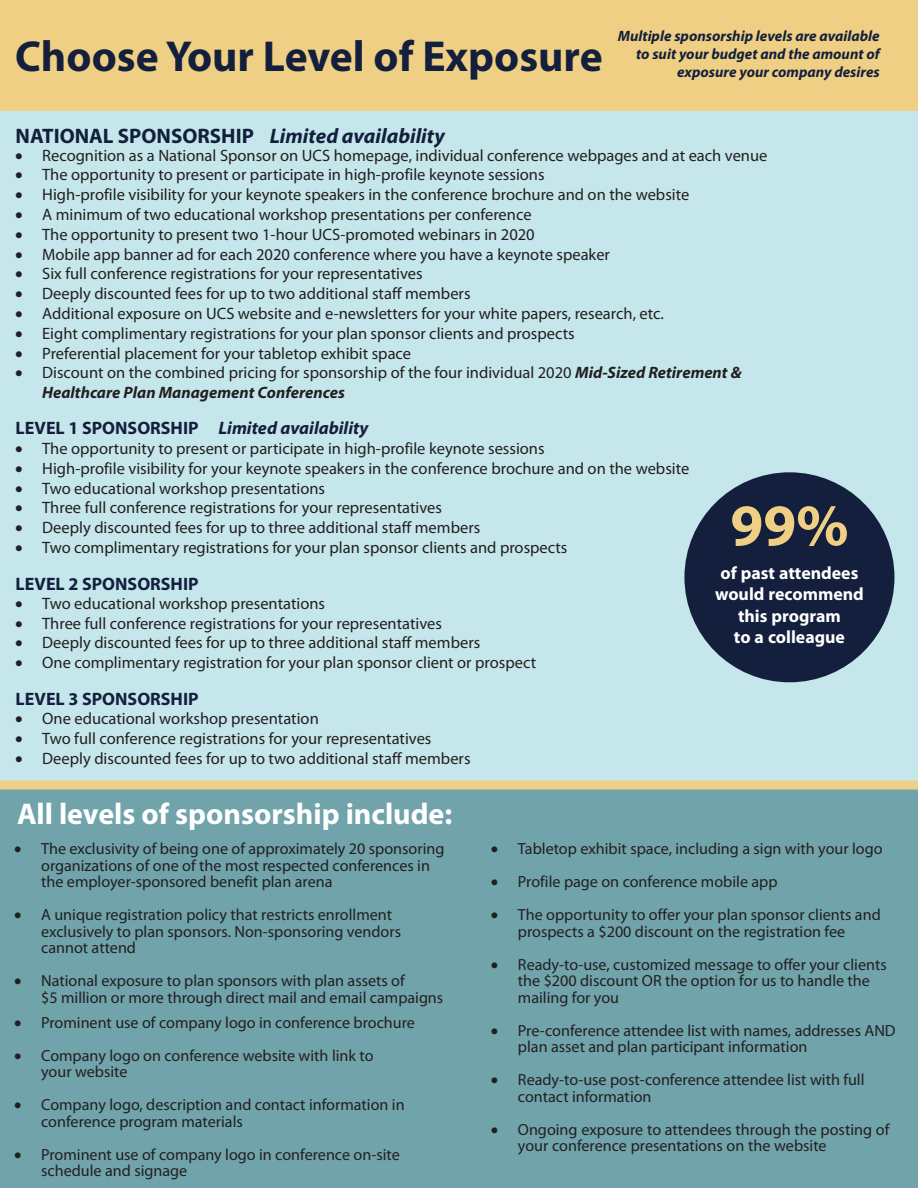
<style>
.page{position:relative;width:918px;height:1188px;background:#fff}
.page>*{position:absolute;margin:0;border:0;box-sizing:border-box;transform-origin:0 0}
.t1{font:700 59.4px "Myriad Pro";color:#efcf83}
.t2{font:700 43.5px "Myriad Pro";color:#131f3c}
.t3{font:700 30px "Myriad Pro";color:#fff}
.t4{font:700 21px "Myriad Pro";color:#131f3c}
.t5{font:italic 700 18px "Myriad Pro";color:#131f3c}
.t6{font:700 18px "Myriad Pro";color:#131f3c}
.t7{font:700 17.85px "Myriad Pro";color:#fff}
.t8{font:16.5px/19.8px "Myriad Pro";color:#231f20}
.t9{font:16.2px/16.5px "Myriad Pro";color:#231f20}
.t10{font:italic 700 15px/18px "Myriad Pro";color:#131f3c;text-align:right}
.s1{font-style:italic}
.s2{font-weight:700;font-style:italic}
.s3{font-style:normal}
</style>
<div class="page">
<div style="left:0;top:110px;width:918px;height:673px;background:#c5e7ec"></div>
<div style="left:0;top:785px;width:918px;height:403px;background:#70a3aa"></div>
<div style="left:0;top:0;width:918px;height:110px;background:#efcf83"></div>
<div style="left:0;top:781px;width:918px;height:9px;background:#efce85"></div>
<div style="left:684px;top:472px;width:210px;height:210px;background:#131f3c;border-radius:50%"></div>
<p class="t2" style="left:15px;top:28px;width:589px">Choose Your Level of Exposure</p>
<p class="t10" style="left:618px;top:26px;width:264px">Multiple sponsorship levels are available to suit your budget and the amount of</p>
<p class="t10" style="left:677px;top:62px;width:204px">exposure your company desires</p>
<p class="t4" style="left:16px;top:122px;width:431px">NATIONAL SPONSORSHIP <span class="s1">Limited availability</span></p>
<p class="t8" style="left:15px;top:145px;width:754px">• Recognition as a National Sponsor on UCS homepage, individual conference webpages and at each venue</p>
<p class="t8" style="left:15px;top:165px;width:531px">• The opportunity to present or participate in high-profile keynote sessions</p>
<p class="t8" style="left:15px;top:184px;width:676px">• High-profile visibility for your keynote speakers in the conference brochure and on the website</p>
<p class="t8" style="left:15px;top:204px;width:518px">• A minimum of two educational workshop presentations per conference</p>
<p class="t8" style="left:15px;top:224px;width:521px">• The opportunity to present two 1-hour UCS-promoted webinars in 2020</p>
<p class="t8" style="left:15px;top:244px;width:596px">• Mobile app banner ad for each 2020 conference where you have a keynote speaker</p>
<p class="t8" style="left:15px;top:264px;width:409px">• Six full conference registrations for your representatives</p>
<p class="t8" style="left:15px;top:283px;width:457px">• Deeply discounted fees for up to two additional staff members</p>
<p class="t8" style="left:15px;top:303px;width:650px">• Additional exposure on UCS website and e-newsletters for your white papers, research, etc.</p>
<p class="t8" style="left:15px;top:323px;width:561px">• Eight complimentary registrations for your plan sponsor clients and prospects</p>
<p class="t8" style="left:15px;top:343px;width:398px">• Preferential placement for your tabletop exhibit space</p>
<p class="t8" style="left:42px;top:363px;width:701px;text-indent:-27px">• Discount on the combined pricing for sponsorship of the four individual 2020 <span class="s2">Mid-Sized Retirement &amp;<br>Healthcare Plan Management Conferences</span></p>
<p class="t5" style="left:16px;top:416px;width:354px"><span class="s3">LEVEL 1 SPONSORSHIP</span> Limited availability</p>
<p class="t8" style="left:15px;top:438px;width:531px">• The opportunity to present or participate in high-profile keynote sessions</p>
<p class="t8" style="left:15px;top:458px;width:676px">• High-profile visibility for your keynote speakers in the conference brochure and on the website</p>
<p class="t8" style="left:15px;top:478px;width:311px">• Two educational workshop presentations</p>
<p class="t8" style="left:15px;top:498px;width:428px">• Three full conference registrations for your representatives</p>
<p class="t8" style="left:15px;top:517px;width:467px">• Deeply discounted fees for up to three additional staff members</p>
<p class="t8" style="left:15px;top:537px;width:554px">• Two complimentary registrations for your plan sponsor clients and prospects</p>
<p class="t6" style="left:16px;top:572px;width:184px">LEVEL 2 SPONSORSHIP</p>
<p class="t8" style="left:15px;top:593px;width:311px">• Two educational workshop presentations</p>
<p class="t8" style="left:15px;top:613px;width:428px">• Three full conference registrations for your representatives</p>
<p class="t8" style="left:15px;top:633px;width:467px">• Deeply discounted fees for up to three additional staff members</p>
<p class="t8" style="left:15px;top:652px;width:522px">• One complimentary registration for your plan sponsor client or prospect</p>
<p class="t6" style="left:16px;top:687px;width:184px">LEVEL 3 SPONSORSHIP</p>
<p class="t8" style="left:15px;top:708px;width:305px">• One educational workshop presentation</p>
<p class="t8" style="left:15px;top:728px;width:418px">• Two full conference registrations for your representatives</p>
<p class="t8" style="left:15px;top:748px;width:457px">• Deeply discounted fees for up to two additional staff members</p>
<p class="t3" style="left:17px;top:795px;width:437px">All levels of sponsorship include:</p>
<p class="t1" style="left:730px;top:487px;width:120px">99%</p>
<p class="t7" style="left:721px;top:561px;width:139px">of past attendees</p>
<p class="t7" style="left:715px;top:583px;width:150px">would recommend</p>
<p class="t7" style="left:738px;top:604px;width:104px">this program</p>
<p class="t7" style="left:734px;top:626px;width:113px">to a colleague</p>
<p class="t9" style="left:41px;top:840px;width:405px;text-indent:-27px">• The exclusivity of being one of approximately 20 sponsoring organizations of one of the most respected conferences in the employer-sponsored benefit plan arena</p>
<p class="t9" style="left:41px;top:906px;width:361px;text-indent:-27px">• A unique registration policy that restricts enrollment exclusively to plan sponsors. Non-sponsoring vendors cannot attend</p>
<p class="t9" style="left:41px;top:972px;width:404px;text-indent:-27px">• National exposure to plan sponsors with plan assets of<br>$5 million or more through direct mail and email campaigns</p>
<p class="t9" style="left:14px;top:1014px;width:402px">• Prominent use of company logo in conference brochure</p>
<p class="t9" style="left:41px;top:1047px;width:334px;text-indent:-27px">• Company logo on conference website with link to your website</p>
<p class="t9" style="left:41px;top:1096px;width:365px;text-indent:-27px">• Company logo, description and contact information in conference program materials</p>
<p class="t9" style="left:41px;top:1146px;width:360px;text-indent:-27px">• Prominent use of company logo in conference on-site schedule and signage</p>
<p class="t9" style="left:491px;top:840px;width:393px">• Tabletop exhibit space, including a sign with your logo</p>
<p class="t9" style="left:491px;top:873px;width:288px">• Profile page on conference mobile app</p>
<p class="t9" style="left:491px;top:906px;width:391px;text-align:center">• The opportunity to offer your plan sponsor clients and prospects a $200 discount on the registration fee</p>
<p class="t9" style="left:518px;top:956px;width:370px;text-indent:-27px">• Ready-to-use, customized message to offer your clients the $200 discount OR the option for us to handle the mailing for you</p>
<p class="t9" style="left:518px;top:1022px;width:379px;text-indent:-27px">• Pre-conference attendee list with names, addresses AND plan asset and plan participant information</p>
<p class="t9" style="left:518px;top:1071px;width:348px;text-indent:-27px">• Ready-to-use post-conference attendee list with full contact information</p>
<p class="t9" style="left:518px;top:1121px;width:373px;text-indent:-27px">• Ongoing exposure to attendees through the posting of your conference presentations on the website</p>
</div>
